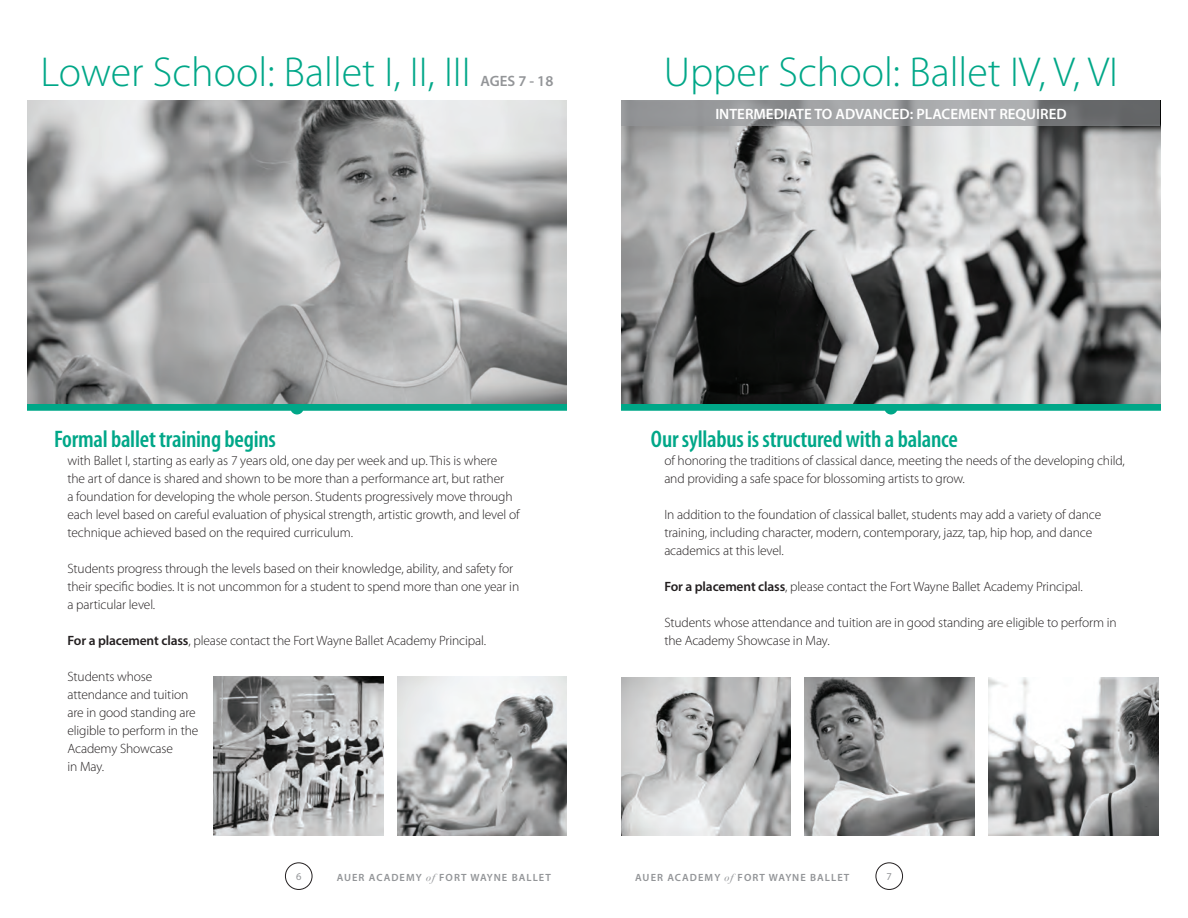
<style>
.page{position:relative;width:1188px;height:918px;background:#fff}
.page>*{position:absolute;margin:0;border:0;box-sizing:border-box;transform-origin:0 0}
.t1{font:300 42px "Myriad Pro";color:#00a788}
.t2{font:600 condensed 24px "Myriad Pro";letter-spacing:-.01em;color:#00a788}
.t3{font:600 15px "Myriad Pro";color:#fff}
.t4{font:600 15px "Myriad Pro";color:#939598}
.t5{font:300 13.5px/18px "Myriad Pro";letter-spacing:-.01em;color:#231f20}
.t6{font:600 10.5px "Myriad Pro";letter-spacing:.1em;color:#939598}
.t7{font:10.5px "Myriad Pro";color:#939598}
.s1{font-weight:600}
.s2{font-family:"Bodoni Svty Two ITCTT Book Ita";font-weight:400}
</style>
<div class="page">
<div style="left:876px;top:863px;width:27px;height:27px;border:1px solid #231f20;border-radius:50%"></div>
<div style="left:285px;top:863px;width:27px;height:27px;border:1px solid #231f20;border-radius:50%"></div>
<img style="left:621px;top:100px;width:540px;height:304px">
<svg style="left:622px;top:100px;width:538px;height:26px;background:#929395"></svg>
<svg style="left:621px;top:404px;width:540px;height:11px"></svg>
<img style="left:27px;top:100px;width:540px;height:304px">
<svg style="left:27px;top:404px;width:540px;height:11px"></svg>
<img style="left:989px;top:677px;width:170px;height:158px">
<img style="left:805px;top:677px;width:170px;height:158px">
<img style="left:621px;top:677px;width:170px;height:158px">
<img style="left:397px;top:677px;width:170px;height:158px">
<img style="left:214px;top:677px;width:170px;height:158px">
<h1 class="t1" style="left:41px;top:46px;width:432px">Lower School: Ballet I, II, III</h1>
<p class="t4" style="left:481px;top:71px;width:74px">AGES 7 - 18</p>
<h1 class="t1" style="left:664px;top:46px;width:456px">Upper School: Ballet IV, V, VI</h1>
<p class="t3" style="left:715px;top:104px;width:353px">INTERMEDIATE TO ADVANCED: PLACEMENT REQUIRED</p>
<h2 class="t2" style="left:54px;top:424px;width:224px">Formal ballet training begins</h2>
<p class="t5" style="left:68px;top:451px;width:454px">with Ballet I, starting as early as 7 years old, one day per week and up. This is where<br>the art of dance is shared and shown to be more than a performance art, but rather<br>a foundation for developing the whole person. Students progressively move through each level based on careful evaluation of physical strength, artistic growth, and level of technique achieved based on the required curriculum.</p>
<p class="t5" style="left:68px;top:559px;width:453px">Students progress through the levels based on their knowledge, ability, and safety for their specific bodies. It is not uncommon for a student to spend more than one year in a particular level.</p>
<p class="t5" style="left:68px;top:631px;width:420px"><span class="s1">For a placement class</span>, please contact the Fort Wayne Ballet Academy Principal.</p>
<p class="t5" style="left:68px;top:667px;width:132px">Students whose attendance and tuition are in good standing are eligible to perform in the<br>Academy Showcase<br>in May.</p>
<h2 class="t2" style="left:651px;top:424px;width:309px">Our syllabus is structured with a balance</h2>
<p class="t5" style="left:664px;top:451px;width:462px">of honoring the traditions of classical dance, meeting the needs of the developing child, and providing a safe space for blossoming artists to grow.</p>
<p class="t5" style="left:664px;top:505px;width:438px">In addition to the foundation of classical ballet, students may add a variety of dance training, including character, modern, contemporary, jazz, tap, hip hop, and dance academics at this level.</p>
<p class="t5" style="left:664px;top:577px;width:420px"><span class="s1">For a placement class</span>, please contact the Fort Wayne Ballet Academy Principal.</p>
<p class="t5" style="left:664px;top:613px;width:454px">Students whose attendance and tuition are in good standing are eligible to perform in the Academy Showcase in May.</p>
<p class="t7" style="left:296px;top:870px;width:7px">6</p>
<p class="t6" style="left:337px;top:871px;width:216px">AUER ACADEMY <span class="s2">of</span> FORT WAYNE BALLET</p>
<p class="t6" style="left:635px;top:871px;width:216px">AUER ACADEMY <span class="s2">of</span> FORT WAYNE BALLET</p>
<p class="t7" style="left:887px;top:870px;width:7px">7</p>
</div>
